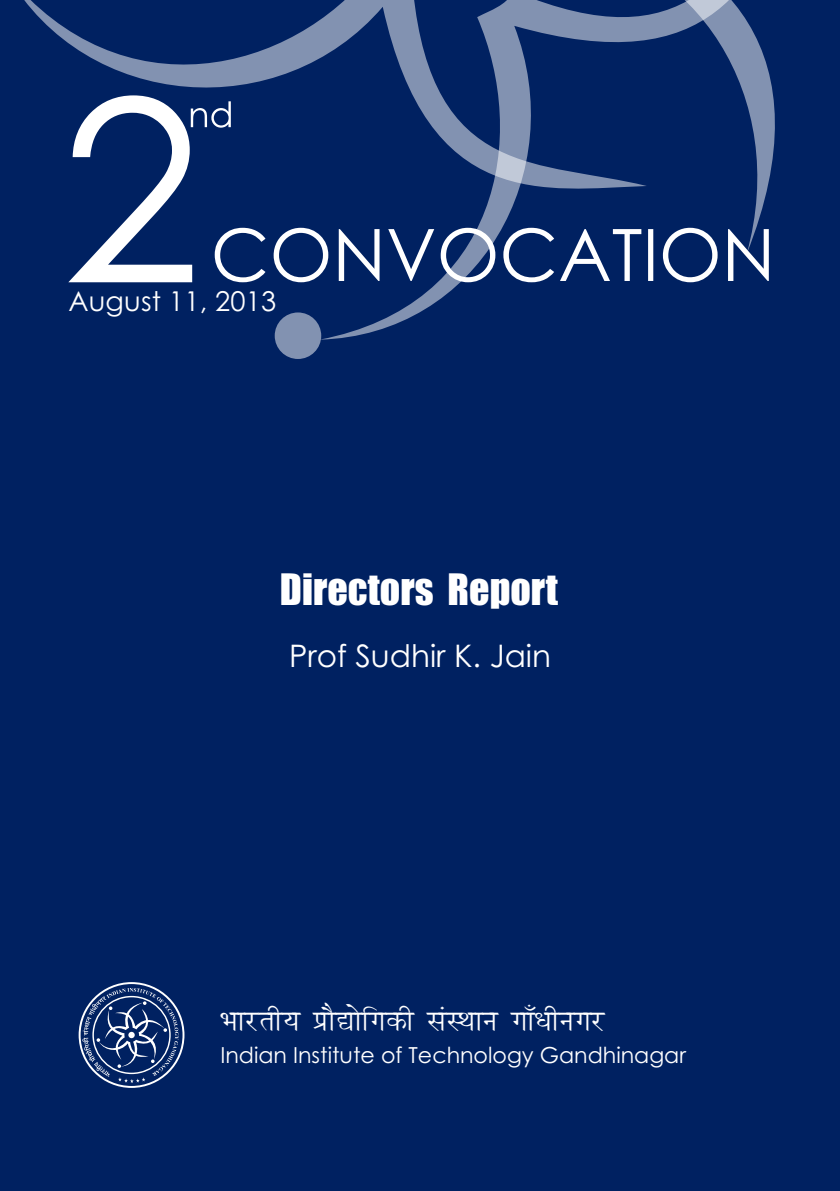
<style>
.page{position:relative;width:840px;height:1191px;background:#fff}
.page>*{position:absolute;margin:0;border:0;box-sizing:border-box;transform-origin:0 0}
.t1{font:40px "Impact";color:#fff}
.t2{font:31px "Century Gothic";color:#fff}
.t3{font:29.6px "Akruti Priya Expanded Normal";color:#fff}
.t4{font:27.2px "Century Gothic";letter-spacing:.01em;color:#fff}
.t5{font:22px "Century Gothic";color:#fff}
</style>
<div class="page">
<div style="left:0;top:0;width:839px;height:1190px;background:#002161"></div>
<svg style="left:24px;top:0;width:295px;height:88px"></svg>
<svg style="left:319px;top:0;width:456px;height:340px"></svg>
<div style="left:274px;top:312px;width:47px;height:47px;background:#8292b1;border-radius:50%"></div>
<svg style="left:79px;top:982px;width:105px;height:106px"></svg>
<svg style="left:68px;top:95px;width:700px;height:187px"></svg>
<p class="t4" style="left:68px;top:291px;width:209px">August 11, 2013</p>
<h1 class="t1" style="left:280px;top:573px;width:279px">Directors Report</h1>
<p class="t2" style="left:289px;top:643px;width:263px">Prof Sudhir K. Jain</p>
<p class="t3" style="left:220px;top:1007px;width:385px">YEEJLEER³E HE´EWÐEESEFIEKEÀER MEBMLEEVE IEEBOEERVEIEJ</p>
<p class="t5" style="left:220px;top:1046px;width:467px">Indian Institute of Technology Gandhinagar</p>
</div>
